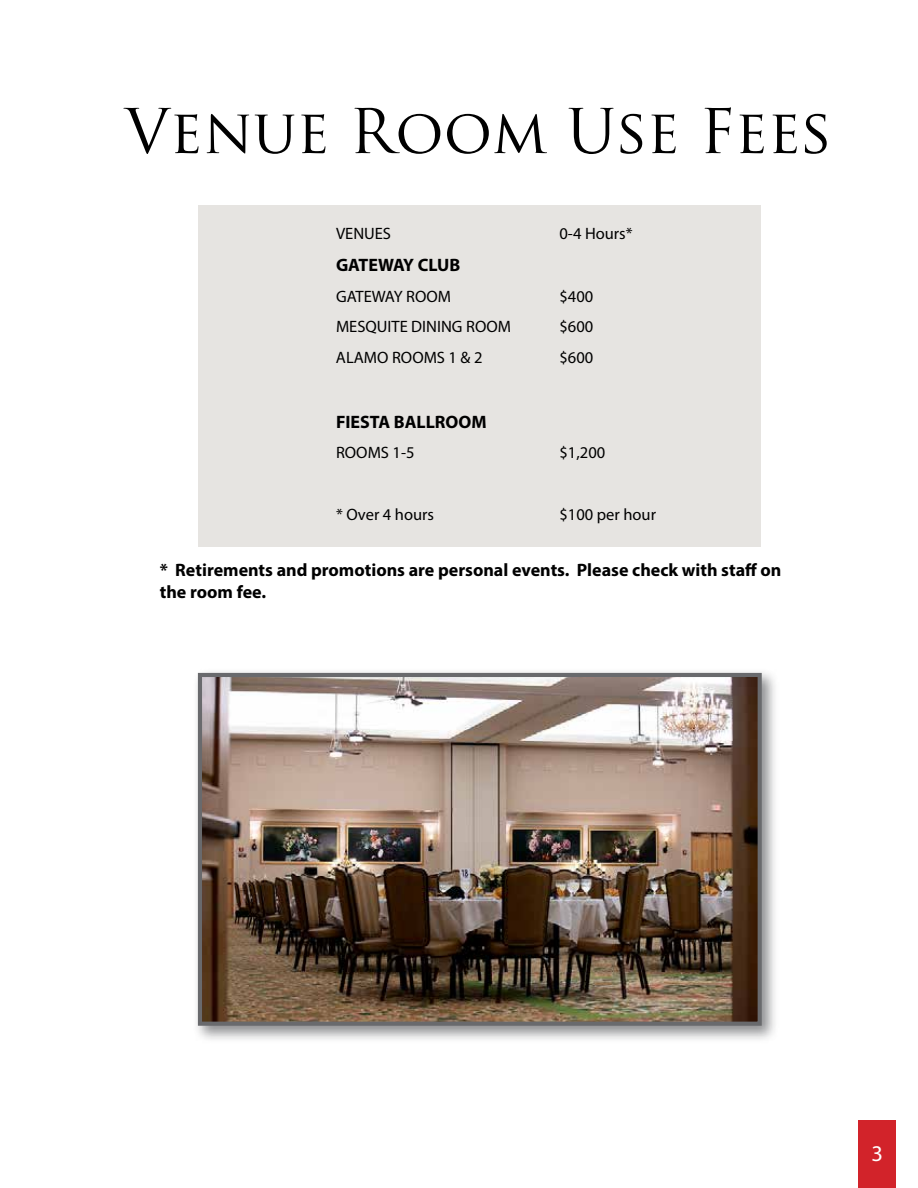
<style>
.page{position:relative;width:918px;height:1188px;background:#fff}
.page>*{position:absolute;margin:0;border:0;box-sizing:border-box;transform-origin:0 0}
.t1{font:60px "Trajan Pro";color:#000}
.t2{font:22.5px "Myriad Pro";color:#fff}
.t3{font:700 18px/21.6px "Myriad Pro";color:#000}
.t4{font:16.5px "Myriad Pro";color:#000}
</style>
<div class="page">
<div style="left:198px;top:205px;width:563px;height:341px;background:#e6e4e1"></div>
<div style="left:193px;top:668px;width:587px;height:376px;background:#696a6d;opacity:.75"></div>
<img style="left:203px;top:678px;width:554px;height:343px">
<div style="left:198px;top:673px;width:564px;height:353px;border:4px solid #696a6d"></div>
<div style="left:859px;top:1120px;width:37px;height:68px;background:#d2232a"></div>
<h1 class="t1" style="left:125px;top:93px;width:709px">Venue Room Use Fees</h1>
<p class="t4" style="left:336px;top:223px;width:57px">VENUES</p>
<p class="t4" style="left:560px;top:223px;width:75px">0-4 Hours*</p>
<p class="t3" style="left:336px;top:254px;width:126px">GATEWAY CLUB</p>
<p class="t4" style="left:336px;top:286px;width:117px">GATEWAY ROOM</p>
<p class="t4" style="left:560px;top:286px;width:35px">$400</p>
<p class="t4" style="left:336px;top:317px;width:176px">MESQUITE DINING ROOM</p>
<p class="t4" style="left:560px;top:317px;width:35px">$600</p>
<p class="t4" style="left:336px;top:347px;width:148px">ALAMO ROOMS 1 &amp; 2</p>
<p class="t4" style="left:559px;top:347px;width:35px">$600</p>
<p class="t3" style="left:336px;top:410px;width:152px">FIESTA BALLROOM</p>
<p class="t4" style="left:336px;top:443px;width:80px">ROOMS 1-5</p>
<p class="t4" style="left:560px;top:443px;width:47px">$1,200</p>
<p class="t4" style="left:336px;top:504px;width:100px">* Over 4 hours</p>
<p class="t4" style="left:560px;top:504px;width:98px">$100 per hour</p>
<p class="t3" style="left:160px;top:559px;width:623px">* Retirements and promotions are personal events. Please check with staff on the room fee.</p>
<h2 class="t2" style="left:872px;top:1139px;width:13px">3</h2>
</div>
